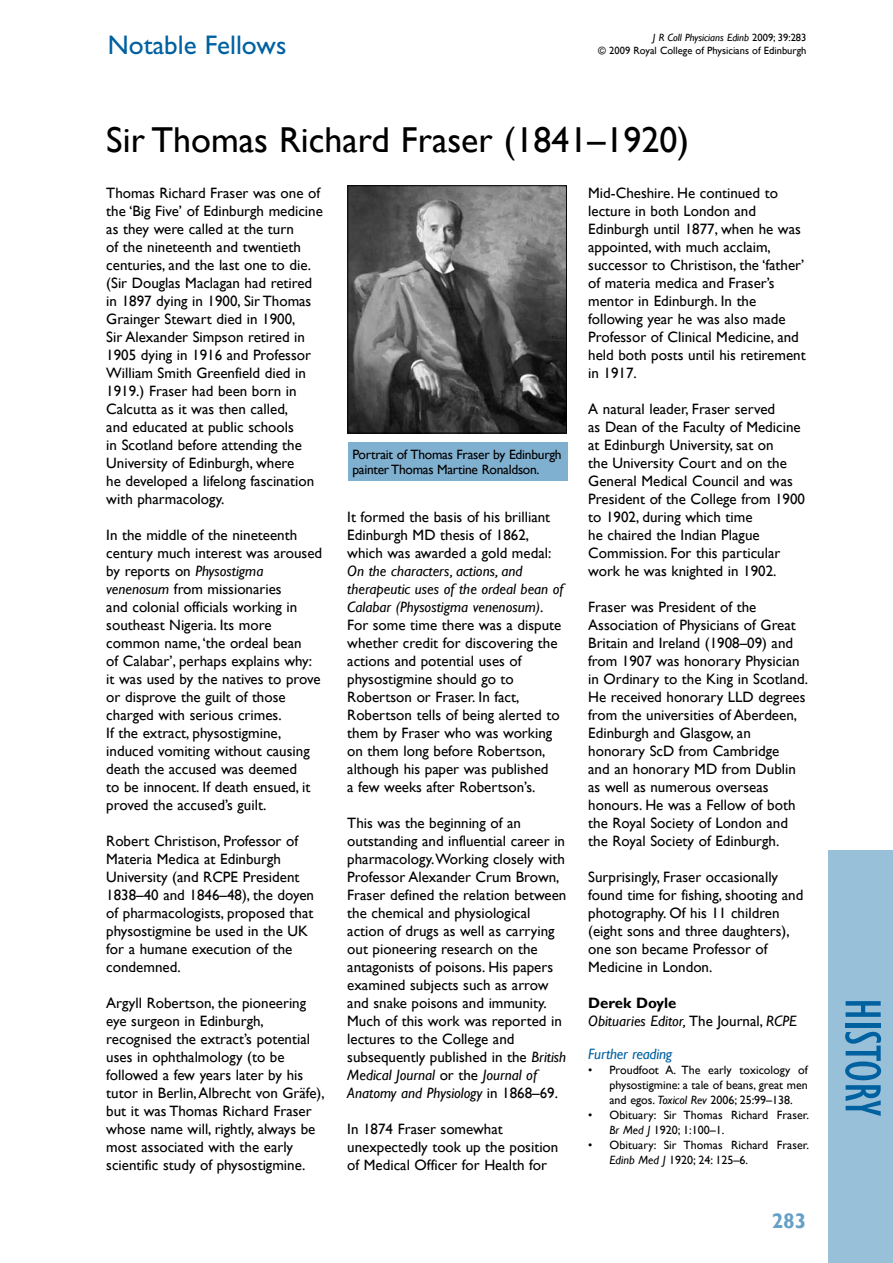
<style>
.page{position:relative;width:893px;height:1263px;background:#fff}
.page>*{position:absolute;margin:0;border:0;box-sizing:border-box;transform-origin:0 0}
.t1{font:condensed 52.5px "Gill Sans";color:#0061a1}
.t2{font:36px "Gill Sans";color:#000}
.t3{font:27px "Gill Sans";color:#0061a1}
.t4{font:700 21px "Gill Sans";color:#66a0c7}
.t5{font:15px/18px "Gill Sans";color:#000}
.t6{font:italic 15px/18px "Gill Sans";color:#000}
.t7{font:italic 15px "Gill Sans";letter-spacing:-.015em;color:#0061a1}
.t8{font:13.5px/15px "Gill Sans";letter-spacing:-.02em;color:#000}
.t9{font:12px/15px "Gill Sans";color:#000}
.t10{font:10.5px/12.6px "Gill Sans";color:#000;text-align:right}
.s1{font-style:italic}
.s2{font-weight:700;font-style:normal}
.s3{font-style:normal}
</style>
<div class="page">
<div style="left:829px;top:850px;width:64px;height:413px;background:#99c0d9"></div>
<img style="left:349px;top:187px;width:216px;height:244px">
<div style="left:347px;top:185px;width:220px;height:248px;border:1px solid #000"></div>
<div style="left:348px;top:442px;width:220px;height:39px;background:#80b0d0"></div>
<h3 class="t3" style="left:108px;top:29px;width:180px">Notable Fellows</h3>
<p class="t10" style="left:598px;top:31px;width:210px"><span class="s1">J R Coll Physicians Edinb</span> 2009; 39:283<br>© 2009 Royal College of Physicians of Edinburgh</p>
<h2 class="t2" style="left:106px;top:119px;width:584px">Sir Thomas Richard Fraser (1841–1920)</h2>
<p class="t5" style="left:106px;top:184px;width:218px">Thomas Richard Fraser was one of the ‘Big Five’ of Edinburgh medicine as they were called at the turn<br>of the nineteenth and twentieth centuries, and the last one to die. (Sir Douglas Maclagan had retired in 1897 dying in 1900, Sir Thomas<br>Grainger Stewart died in 1900,<br>Sir Alexander Simpson retired in<br>1905 dying in 1916 and Professor<br>William Smith Greenfield died in<br>1919.) Fraser had been born in<br>Calcutta as it was then called,<br>and educated at public schools<br>in Scotland before attending the<br>University of Edinburgh, where<br>he developed a lifelong fascination with pharmacology.</p>
<p class="t5" style="left:106px;top:526px;width:217px">In the middle of the nineteenth century much interest was aroused by reports on <span class="s1">Physostigma venenosum</span> from missionaries<br>and colonial officials working in southeast Nigeria. Its more common name, ‘the ordeal bean<br>of Calabar’, perhaps explains why: it was used by the natives to prove or disprove the guilt of those charged with serious crimes.<br>If the extract, physostigmine, induced vomiting without causing death the accused was deemed<br>to be innocent. If death ensued, it proved the accused’s guilt.</p>
<p class="t5" style="left:106px;top:832px;width:209px">Robert Christison, Professor of<br>Materia Medica at Edinburgh<br>University (and RCPE President<br>1838–40 and 1846–48), the doyen of pharmacologists, proposed that physostigmine be used in the UK for a humane execution of the condemned.</p>
<p class="t5" style="left:106px;top:994px;width:220px">Argyll Robertson, the pioneering eye surgeon in Edinburgh, recognised the extract’s potential uses in ophthalmology (to be followed a few years later by his tutor in Berlin, Albrecht von Gräfe), but it was Thomas Richard Fraser whose name will, rightly, always be most associated with the early scientific study of physostigmine.</p>
<p class="t8" style="left:352px;top:447px;width:211px">Portrait of Thomas Fraser by Edinburgh painter Thomas Martine Ronaldson.</p>
<p class="t5" style="left:347px;top:508px;width:205px">It formed the basis of his brilliant<br>Edinburgh MD thesis of 1862, which was awarded a gold medal:</p>
<p class="t5" style="left:347px;top:562px;width:218px"><span class="s1">On the characters, actions, and therapeutic uses of the ordeal bean of<br>Calabar (Physostigma venenosum)</span>.<br>For some time there was a dispute whether credit for discovering the actions and potential uses of physostigmine should go to<br>Robertson or Fraser. In fact,<br>Robertson tells of being alerted to them by Fraser who was working on them long before Robertson, although his paper was published<br>a few weeks after Robertson’s.</p>
<p class="t5" style="left:347px;top:814px;width:221px">This was the beginning of an outstanding and influential career in pharmacology. Working closely with Professor Alexander Crum Brown, Fraser defined the relation between the chemical and physiological action of drugs as well as carrying out pioneering research on the antagonists of poisons. His papers examined subjects such as arrow and snake poisons and immunity.<br>Much of this work was reported in lectures to the College and subsequently published in the <span class="s1">British Medical Journal</span> or the <span class="s1">Journal of Anatomy and Physiology</span> in 1868–69.</p>
<p class="t5" style="left:347px;top:1120px;width:213px">In 1874 Fraser somewhat unexpectedly took up the position of Medical Officer for Health for</p>
<p class="t5" style="left:588px;top:184px;width:219px">Mid-Cheshire. He continued to lecture in both London and<br>Edinburgh until 1877, when he was appointed, with much acclaim, successor to Christison, the ‘father’ of materia medica and Fraser’s mentor in Edinburgh. In the following year he was also made<br>Professor of Clinical Medicine, and held both posts until his retirement in 1917.</p>
<p class="t5" style="left:588px;top:400px;width:218px">A natural leader, Fraser served<br>as Dean of the Faculty of Medicine at Edinburgh University, sat on<br>the University Court and on the<br>General Medical Council and was<br>President of the College from 1900 to 1902, during which time<br>he chaired the Indian Plague<br>Commission. For this particular work he was knighted in 1902.</p>
<p class="t5" style="left:588px;top:598px;width:221px">Fraser was President of the<br>Association of Physicians of Great<br>Britain and Ireland (1908–09) and from 1907 was honorary Physician in Ordinary to the King in Scotland.<br>He received honorary LLD degrees from the universities of Aberdeen,<br>Edinburgh and Glasgow, an honorary ScD from Cambridge<br>and an honorary MD from Dublin as well as numerous overseas honours. He was a Fellow of both the Royal Society of London and the Royal Society of Edinburgh.</p>
<p class="t5" style="left:588px;top:868px;width:217px">Surprisingly, Fraser occasionally found time for fishing, shooting and photography. Of his 11 children (eight sons and three daughters), one son became Professor of<br>Medicine in London.</p>
<p class="t6" style="left:588px;top:994px;width:210px"><span class="s2">Derek Doyle<br></span>Obituaries Editor, <span class="s3">The Journal,</span> RCPE</p>
<p class="t7" style="left:588px;top:1045px;width:85px">Further reading</p>
<p class="t9" style="left:609px;top:1063px;width:200px;text-align:justify;text-indent:-21px">• Proudfoot A. The early toxicology of physostigmine: a tale of beans, great men and egos. <span class="s1">Toxicol Rev</span> 2006; 25:99–138.</p>
<p class="t9" style="left:609px;top:1108px;width:201px;text-indent:-21px">• Obituary: Sir Thomas Richard Fraser.<br><span class="s1">Br Med J</span> 1920; 1:100–1.</p>
<p class="t9" style="left:609px;top:1138px;width:201px;text-indent:-21px">• Obituary: Sir Thomas Richard Fraser.<br><span class="s1">Edinb Med J</span> 1920; 24: 125–6.</p>
<h3 class="t4" style="left:772px;top:1208px;width:36px">283</h3>
<h1 class="t1" style="left:894px;top:998px;width:120px;rotate:90deg">history</h1>
</div>
